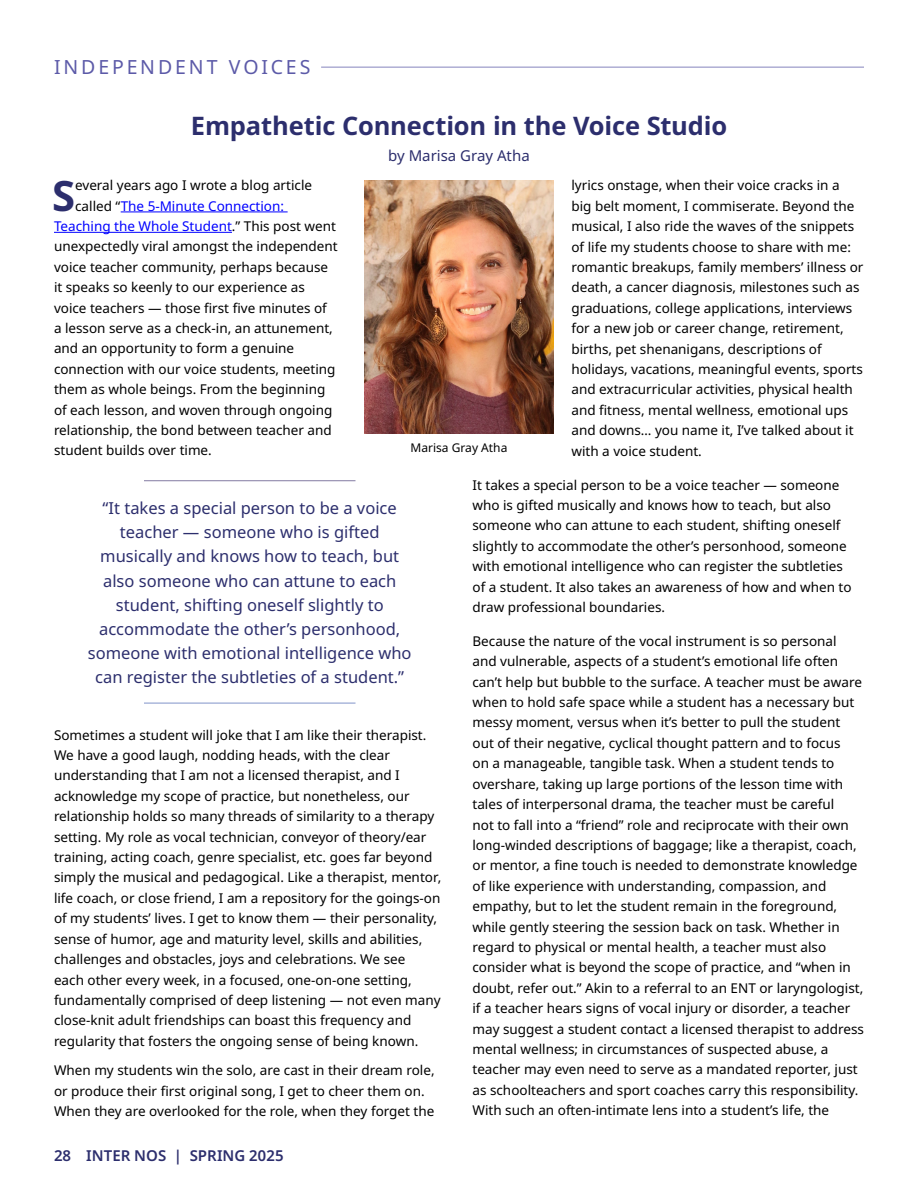
<style>
.page{position:relative;width:918px;height:1188px;background:#fff}
.page>*{position:absolute;margin:0;border:0;box-sizing:border-box;transform-origin:0 0}
.P1{font:700 41.85px "Noto Sans";color:#2c2e6d}
.T1{font:700 25.5px "Noto Sans";letter-spacing:-.005em;color:#2c2e6d}
.t1{font:19.5px "Noto Sans";letter-spacing:.15em;color:#5c5aa8}
.Callout{font:16.5px/24.2px "Noto Sans";color:#2c2e6d;text-align:center}
.t2{font:600 15px "Noto Sans";letter-spacing:.005em;color:#2c2e6d}
.Byline{font:15px "Noto Sans";color:#2c2e6d}
.P1-2{font:13.5px/20.4px "Noto Sans";color:#000}
.P1-3{font:13.5px "Noto Sans";color:#00f}
.t3{font:12px "Noto Sans";color:#000}
.s1{color:#000}
</style>
<div class="page">
<hr style="left:54px;top:66px;width:810px;height:2px;background:#aeadd3">
<div style="left:54px;top:62px;width:267px;height:15px;background:#fff"></div>
<hr style="left:121px;top:212px;width:167px;height:1px;background:#00f">
<hr style="left:54px;top:232px;width:178px;height:1px;background:#00f">
<hr style="left:144px;top:480px;width:212px;height:1px;background:#837ba2">
<hr style="left:144px;top:703px;width:212px;height:1px;background:#8193c9">
<img style="left:365px;top:180px;width:188px;height:254px">
<h3 class="t1" style="left:54px;top:53px;width:258px">INDEPENDENT VOICES</h3>
<p class="T1" style="left:191px;top:108px;width:538px">Empathetic Connection in the Voice Studio</p>
<p class="Byline" style="left:388px;top:145px;width:143px">by Marisa Gray Atha</p>
<p class="P1" style="left:52px;top:166px;width:25px">S</p>
<p class="P1-2" style="left:75px;top:176px;width:238px">everal years ago I wrote a blog article</p>
<p class="P1-2" style="left:571px;top:176px;width:294px">lyrics onstage, when their voice cracks in a<br>big belt moment, I commiserate. Beyond the musical, I also ride the waves of the snippets of life my students choose to share with me: romantic breakups, family members’ illness or death, a cancer diagnosis, milestones such as graduations, college applications, interviews for a new job or career change, retirement, births, pet shenanigans, descriptions of holidays, vacations, meaningful events, sports and extracurricular activities, physical health and fitness, mental wellness, emotional ups and downs… you name it, I’ve talked about it with a voice student.</p>
<p class="P1-2" style="left:472px;top:475px;width:381px">It takes a special person to be a voice teacher — someone who is gifted musically and knows how to teach, but also someone who can attune to each student, shifting oneself slightly to accommodate the other’s personhood, someone with emotional intelligence who can register the subtleties of a student. It also takes an awareness of how and when to draw professional boundaries.</p>
<p class="P1-2" style="left:472px;top:631px;width:393px">Because the nature of the vocal instrument is so personal and vulnerable, aspects of a student’s emotional life often can’t help but bubble to the surface. A teacher must be aware when to hold safe space while a student has a necessary but messy moment, versus when it’s better to pull the student out of their negative, cyclical thought pattern and to focus<br>on a manageable, tangible task. When a student tends to overshare, taking up large portions of the lesson time with tales of interpersonal drama, the teacher must be careful<br>not to fall into a “friend” role and reciprocate with their own long-winded descriptions of baggage; like a therapist, coach, or mentor, a fine touch is needed to demonstrate knowledge of like experience with understanding, compassion, and empathy, but to let the student remain in the foreground, while gently steering the session back on task. Whether in regard to physical or mental health, a teacher must also consider what is beyond the scope of practice, and “when in doubt, refer out.” Akin to a referral to an ENT or laryngologist, if a teacher hears signs of vocal injury or disorder, a teacher may suggest a student contact a licensed therapist to address mental wellness; in circumstances of suspected abuse, a teacher may even need to serve as a mandated reporter, just as schoolteachers and sport coaches carry this responsibility.<br>With such an often-intimate lens into a student’s life, the</p>
<p class="P1-3" style="left:75px;top:196px;width:210px"><span class="s1">called “</span>The 5-Minute Connection:</p>
<p class="P1-3" style="left:54px;top:217px;width:284px">Teaching the Whole Student<span class="s1">.” This post went</span></p>
<p class="P1-2" style="left:54px;top:237px;width:285px">unexpectedly viral amongst the independent</p>
<p class="P1-2" style="left:54px;top:257px;width:276px">voice teacher community, perhaps because</p>
<p class="P1-2" style="left:54px;top:277px;width:253px">it speaks so keenly to our experience as</p>
<p class="P1-2" style="left:54px;top:298px;width:274px">voice teachers — those first five minutes of</p>
<p class="P1-2" style="left:54px;top:318px;width:280px">a lesson serve as a check-in, an attunement,</p>
<p class="P1-2" style="left:54px;top:339px;width:242px">and an opportunity to form a genuine</p>
<p class="P1-2" style="left:54px;top:359px;width:283px">connection with our voice students, meeting</p>
<p class="P1-2" style="left:54px;top:379px;width:273px">them as whole beings. From the beginning</p>
<p class="P1-2" style="left:54px;top:400px;width:280px">of each lesson, and woven through ongoing</p>
<p class="P1-2" style="left:54px;top:420px;width:279px">relationship, the bond between teacher and</p>
<p class="P1-2" style="left:54px;top:441px;width:159px">student builds over time.</p>
<p class="t3" style="left:411px;top:439px;width:98px">Marisa Gray Atha</p>
<p class="Callout" style="left:88px;top:496px;width:325px">“It takes a special person to be a voice teacher — someone who is gifted musically and knows how to teach, but also someone who can attune to each student, shifting oneself slightly to accommodate the other’s personhood, someone with emotional intelligence who can register the subtleties of a student.”</p>
<p class="P1-2" style="left:54px;top:725px;width:389px">Sometimes a student will joke that I am like their therapist.<br>We have a good laugh, nodding heads, with the clear understanding that I am not a licensed therapist, and I acknowledge my scope of practice, but nonetheless, our relationship holds so many threads of similarity to a therapy setting. My role as vocal technician, conveyor of theory/ear training, acting coach, genre specialist, etc. goes far beyond simply the musical and pedagogical. Like a therapist, mentor, life coach, or close friend, I am a repository for the goings-on of my students’ lives. I get to know them — their personality, sense of humor, age and maturity level, skills and abilities, challenges and obstacles, joys and celebrations. We see<br>each other every week, in a focused, one-on-one setting, fundamentally comprised of deep listening — not even many close-knit adult friendships can boast this frequency and regularity that fosters the ongoing sense of being known.</p>
<p class="P1-2" style="left:54px;top:1060px;width:382px">When my students win the solo, are cast in their dream role, or produce their first original song, I get to cheer them on.<br>When they are overlooked for the role, when they forget the</p>
<p class="t2" style="left:54px;top:1145px;width:231px">28 INTER NOS | SPRING 2025</p>
</div>
